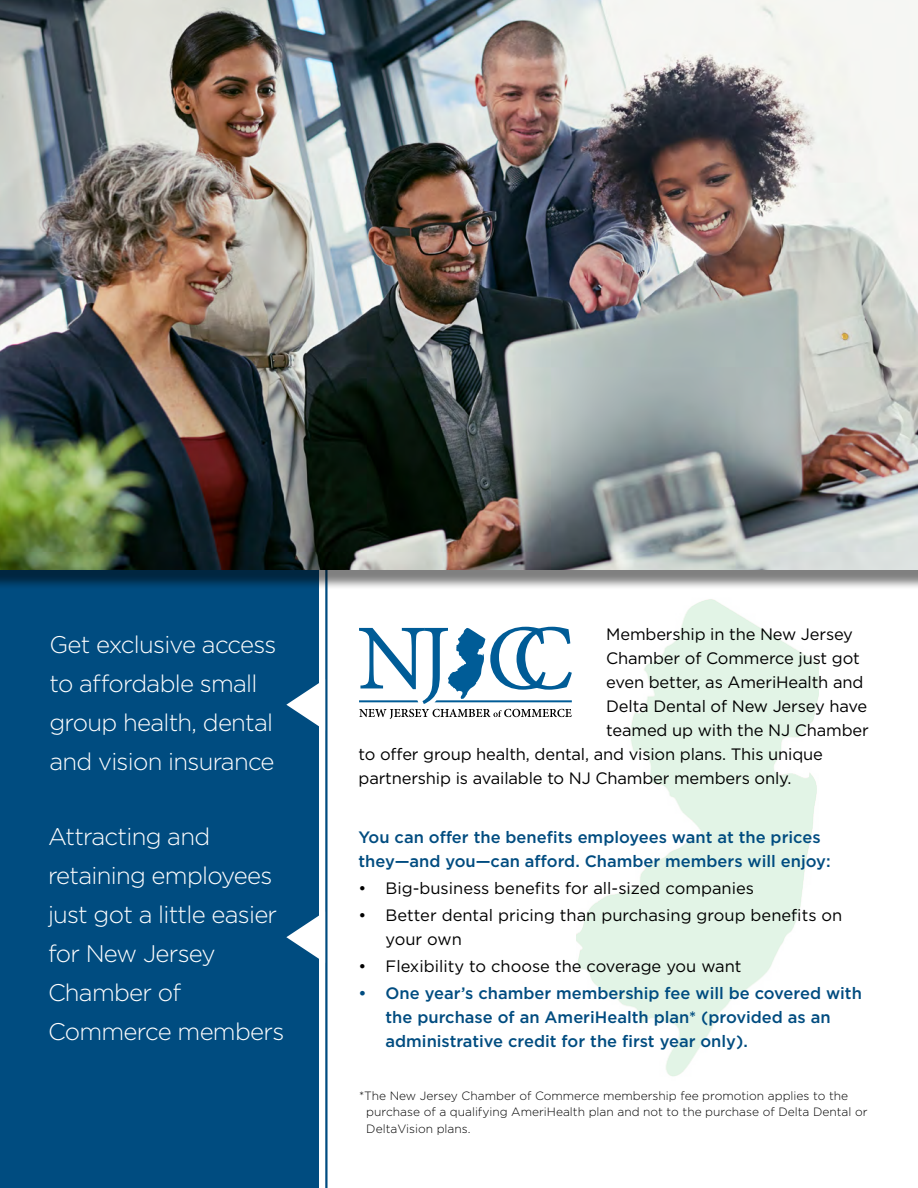
<style>
.page{position:relative;width:918px;height:1188px;background:#fff}
.page>*{position:absolute;margin:0;border:0;box-sizing:border-box;transform-origin:0 0}
.t1{font:300 24px/39px "Gotham";letter-spacing:-.03em;color:#fff}
.t2{font:16.5px/24px "Gotham";letter-spacing:-.01em;color:#000}
.t3{font:500 16.5px/24px "Gotham";color:#004c80}
.t4{font:300 12px/16.5px "Gotham";color:#000}
</style>
<div class="page">
<hr style="left:325px;top:537px;width:3px;height:651px;background:#004c80">
<div style="left:0;top:326px;width:319px;height:862px;background:#004c80"></div>
<img style="left:577px;top:599px;width:242px;height:478px">
<div style="left:0;top:0;width:918px;height:590px;background:#000;opacity:.5"></div>
<img style="left:0;top:0;width:918px;height:570px">
<svg style="left:359px;top:627px;width:213px;height:92px"></svg>
<svg style="left:286px;top:683px;width:33px;height:44px"></svg>
<svg style="left:286px;top:915px;width:33px;height:44px"></svg>
<h1 class="t1" style="left:50px;top:625px;width:228px">Get exclusive access to affordable small group health, dental and vision insurance</h1>
<h1 class="t1" style="left:48px;top:816px;width:238px">Attracting and retaining employees just got a little easier for New Jersey<br>Chamber of<br>Commerce members</h1>
<p class="t2" style="left:606px;top:622px;width:248px">Membership in the New Jersey</p>
<p class="t2" style="left:606px;top:646px;width:255px">Chamber of Commerce just got</p>
<p class="t2" style="left:606px;top:670px;width:259px">even better, as AmeriHealth and</p>
<p class="t2" style="left:606px;top:694px;width:262px">Delta Dental of New Jersey have</p>
<p class="t2" style="left:606px;top:718px;width:264px">teamed up with the NJ Chamber</p>
<p class="t2" style="left:359px;top:742px;width:466px">to offer group health, dental, and vision plans. This unique</p>
<p class="t2" style="left:359px;top:766px;width:434px">partnership is available to NJ Chamber members only.</p>
<p class="t3" style="left:359px;top:825px;width:474px">You can offer the benefits employees want at the prices they—and you—can afford. Chamber members will enjoy:</p>
<p class="t2" style="left:359px;top:876px;width:397px">• Big-business benefits for all-sized companies</p>
<p class="t2" style="left:386px;top:903px;width:458px;text-indent:-27px">• Better dental pricing than purchasing group benefits on your own</p>
<p class="t2" style="left:359px;top:954px;width:385px">• Flexibility to choose the coverage you want</p>
<p class="t3" style="left:386px;top:981px;width:478px;text-indent:-27px">• One year’s chamber membership fee will be covered with the purchase of an AmeriHealth plan* (provided as an administrative credit for the first year only).</p>
<p class="t4" style="left:366px;top:1087px;width:503px;text-indent:-7px">*The New Jersey Chamber of Commerce membership fee promotion applies to the purchase of a qualifying AmeriHealth plan and not to the purchase of Delta Dental or<br>DeltaVision plans.</p>
</div>
